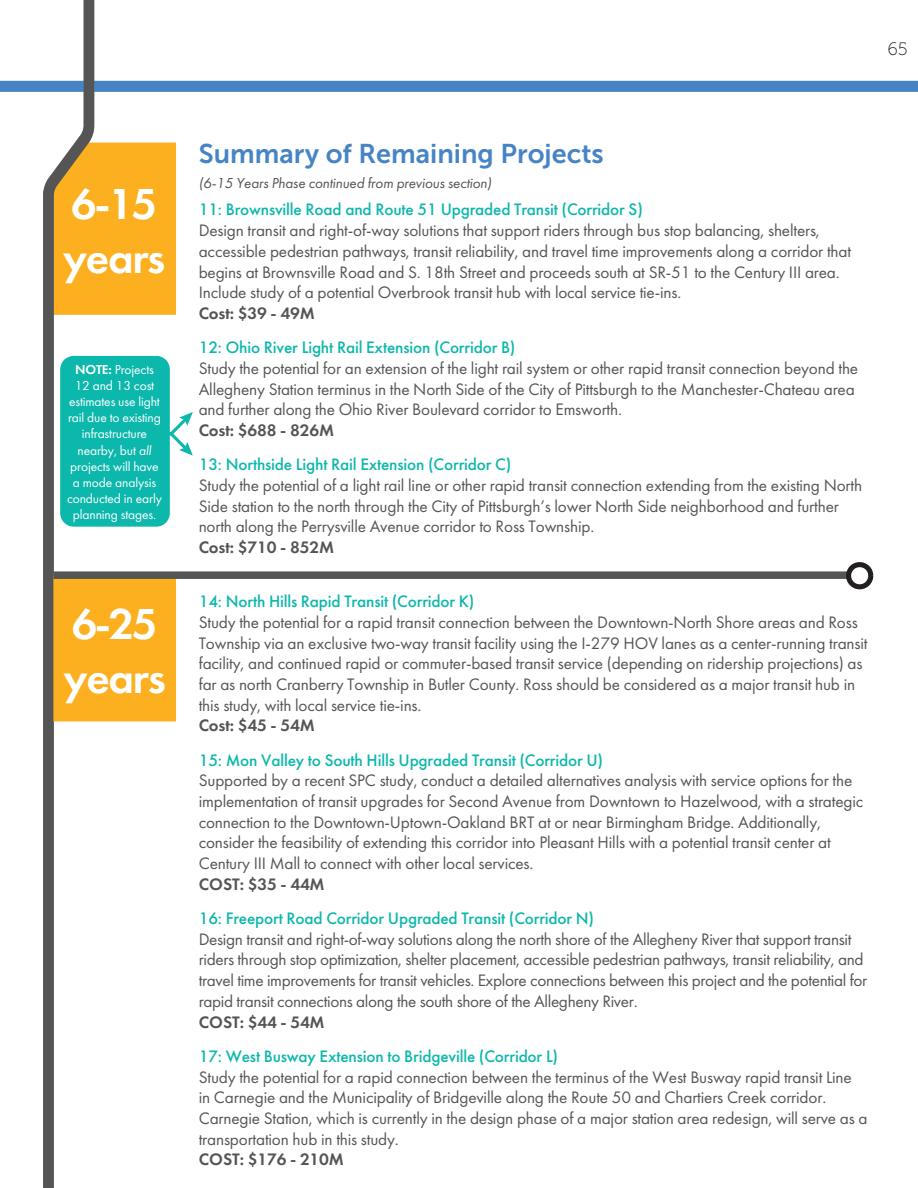
<style>
.page{position:relative;width:918px;height:1188px;background:#fff}
.page>*{position:absolute;margin:0;border:0;box-sizing:border-box;transform-origin:0 0}
.t1{font:600 45px/54px "Futura PT";letter-spacing:-.03em;color:#fff}
.t2{font:27px "Museo Sans 700";color:#4684c5}
.t3{font:18px "Museo 100";color:#231f20}
.t4{font:17.25px/20.7px "Futura PT";letter-spacing:-.01em;color:#545554}
.t5{font:500 17.25px "Futura PT";letter-spacing:-.01em;color:#0cb7ab}
.t6{font:600 17.25px "Futura PT";letter-spacing:-.01em;color:#545554}
.t7{font:italic 15px "Futura PT";letter-spacing:-.01em;color:#545554}
.SubBullets-Columns{font:13.5px/16.2px "Futura PT";letter-spacing:-.01em;color:#fff;text-align:center}
.s1{font-weight:600}
.s2{font-style:italic}
</style>
<div class="page">
<div style="left:99px;top:143px;width:77px;height:172px;background:#fcb01f"></div>
<div style="left:0;top:81px;width:918px;height:11px;background:#4684c5"></div>
<svg style="left:36px;top:0;width:63px;height:1188px"></svg>
<div style="left:53px;top:579px;width:123px;height:142px;background:#fcb01f"></div>
<div style="left:53px;top:571px;width:802px;height:8px;background:#545554"></div>
<div style="left:849px;top:565px;width:22px;height:22px;background:#fff;border-radius:50%"></div>
<div style="left:846px;top:562px;width:27px;height:27px;border:5px solid #231f20;border-radius:50%"></div>
<svg style="left:170px;top:412px;width:23px;height:44px"></svg>
<div style="left:60px;top:356px;width:110px;height:171px;background:#0cb7ab;border-radius:14px"></div>
<p class="t3" style="left:888px;top:39px;width:21px">65</p>
<p class="t1" style="left:63px;top:176px;width:104px">6-15 years</p>
<p class="SubBullets-Columns" style="left:67px;top:361px;width:96px"><span class="s1">NOTE:</span> Projects<br>12 and 13 cost estimates use light rail due to existing infrastructure nearby, but <span class="s2">all </span>projects will have a mode analysis conducted in early planning stages.</p>
<p class="t1" style="left:64px;top:596px;width:104px">6-25 years</p>
<p class="t2" style="left:199px;top:138px;width:407px">Summary of Remaining Projects</p>
<p class="t7" style="left:199px;top:174px;width:294px">(6-15 Years Phase continued from previous section)</p>
<p class="t5" style="left:199px;top:199px;width:446px">11: Brownsville Road and Route 51 Upgraded Transit (Corridor S)</p>
<p class="t4" style="left:199px;top:220px;width:654px">Design transit and right-of-way solutions that support riders through bus stop balancing, shelters, accessible pedestrian pathways, transit reliability, and travel time improvements along a corridor that begins at Brownsville Road and S. 18th Street and proceeds south at SR-51 to the Century III area.<br>Include study of a potential Overbrook transit hub with local service tie-ins.</p>
<p class="t6" style="left:199px;top:302px;width:118px">Cost: $39 - 49M</p>
<p class="t5" style="left:199px;top:337px;width:318px">12: Ohio River Light Rail Extension (Corridor B)</p>
<p class="t4" style="left:199px;top:358px;width:661px">Study the potential for an extension of the light rail system or other rapid transit connection beyond the<br>Allegheny Station terminus in the North Side of the City of Pittsburgh to the Manchester-Chateau area and further along the Ohio River Boulevard corridor to Emsworth.</p>
<p class="t6" style="left:199px;top:419px;width:137px">Cost: $688 - 826M</p>
<p class="t5" style="left:199px;top:454px;width:314px">13: Northside Light Rail Extension (Corridor C)</p>
<p class="t4" style="left:199px;top:475px;width:665px">Study the potential of a light rail line or other rapid transit connection extending from the existing North<br>Side station to the north through the City of Pittsburgh’s lower North Side neighborhood and further north along the Perrysville Avenue corridor to Ross Township.</p>
<p class="t6" style="left:199px;top:536px;width:137px">Cost: $710 - 852M</p>
<p class="t5" style="left:199px;top:591px;width:277px">14: North Hills Rapid Transit (Corridor K)</p>
<p class="t4" style="left:199px;top:612px;width:670px">Study the potential for a rapid transit connection between the Downtown-North Shore areas and Ross Township via an exclusive two-way transit facility using the I-279 HOV lanes as a center-running transit facility, and continued rapid or commuter-based transit service (depending on ridership projections) as far as north Cranberry Township in Butler County. Ross should be considered as a major transit hub in this study, with local service tie-ins.</p>
<p class="t6" style="left:199px;top:715px;width:118px">Cost: $45 - 54M</p>
<p class="t5" style="left:199px;top:750px;width:406px">15: Mon Valley to South Hills Upgraded Transit (Corridor U)</p>
<p class="t4" style="left:199px;top:770px;width:666px">Supported by a recent SPC study, conduct a detailed alternatives analysis with service options for the implementation of transit upgrades for Second Avenue from Downtown to Hazelwood, with a strategic connection to the Downtown-Uptown-Oakland BRT at or near Birmingham Bridge. Additionally, consider the feasibility of extending this corridor into Pleasant Hills with a potential transit center at Century III Mall to connect with other local services.</p>
<p class="t6" style="left:199px;top:873px;width:127px">COST: $35 - 44M</p>
<p class="t5" style="left:199px;top:908px;width:397px">16: Freeport Road Corridor Upgraded Transit (Corridor N)</p>
<p class="t4" style="left:199px;top:929px;width:670px">Design transit and right-of-way solutions along the north shore of the Allegheny River that support transit riders through stop optimization, shelter placement, accessible pedestrian pathways, transit reliability, and travel time improvements for transit vehicles. Explore connections between this project and the potential for rapid transit connections along the south shore of the Allegheny River.</p>
<p class="t6" style="left:199px;top:1011px;width:127px">COST: $44 - 54M</p>
<p class="t5" style="left:199px;top:1046px;width:361px">17: West Busway Extension to Bridgeville (Corridor L)</p>
<p class="t4" style="left:199px;top:1066px;width:670px">Study the potential for a rapid connection between the terminus of the West Busway rapid transit Line<br>in Carnegie and the Municipality of Bridgeville along the Route 50 and Chartiers Creek corridor.<br>Carnegie Station, which is currently in the design phase of a major station area redesign, will serve as a transportation hub in this study.</p>
<p class="t6" style="left:199px;top:1149px;width:147px">COST: $176 - 210M</p>
</div>
